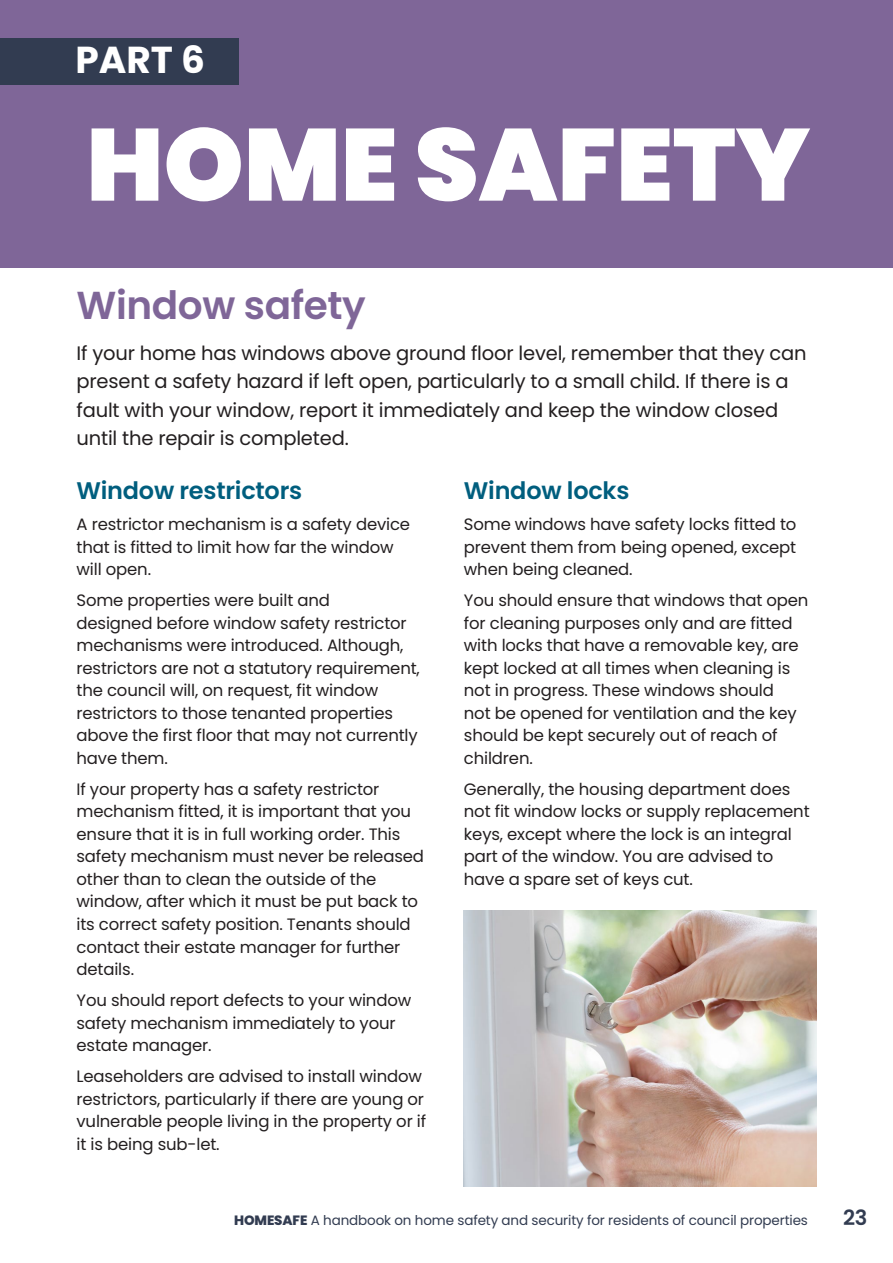
<style>
.page{position:relative;width:893px;height:1263px;background:#fff}
.page>*{position:absolute;margin:0;border:0;box-sizing:border-box;transform-origin:0 0}
.t1{font:900 102px "Poppins";color:#fff}
.t2{font:600 39px "Poppins";letter-spacing:-.01em;color:#7f6698}
.t3{font:700 37.5px "Poppins";color:#fff}
.t4{font:600 24px "Poppins";letter-spacing:-.01em;color:#005e7e}
.t5{font:600 21px "Poppins";color:#323c51}
.t6{font:19.5px/28.5px "Poppins";letter-spacing:-.01em;color:#231f20}
.t7{font:16.5px/22.5px "Poppins";letter-spacing:-.01em;color:#231f20}
.t8{font:13.5px "Poppins";letter-spacing:-.01em;color:#323c51}
.s1{font-weight:800}
</style>
<div class="page">
<div style="left:0;top:0;width:893px;height:267px;background:#7f6698"></div>
<img style="left:463px;top:911px;width:353px;height:275px">
<div style="left:0;top:38px;width:238px;height:47px;background:#323c51"></div>
<h3 class="t3" style="left:75px;top:39px;width:131px">PART 6</h3>
<h1 class="t1" style="left:86px;top:106px;width:725px">HOME SAFETY</h1>
<h2 class="t2" style="left:77px;top:282px;width:291px">Window safety</h2>
<p class="t6" style="left:77px;top:339px;width:732px">If your home has windows above ground floor level, remember that they can present a safety hazard if left open, particularly to a small child. If there is a fault with your window, report it immediately and keep the window closed until the repair is completed.</p>
<h3 class="t4" style="left:77px;top:477px;width:227px">Window restrictors</h3>
<p class="t7" style="left:77px;top:513px;width:335px">A restrictor mechanism is a safety device that is fitted to limit how far the window will open.</p>
<p class="t7" style="left:77px;top:589px;width:345px">Some properties were built and<br>designed before window safety restrictor mechanisms were introduced. Although, restrictors are not a statutory requirement, the council will, on request, fit window restrictors to those tenanted properties above the first floor that may not currently have them.</p>
<p class="t7" style="left:77px;top:778px;width:349px">If your property has a safety restrictor mechanism fitted, it is important that you ensure that it is in full working order. This safety mechanism must never be released other than to clean the outside of the window, after which it must be put back to its correct safety position. Tenants should contact their estate manager for further details.</p>
<p class="t7" style="left:77px;top:989px;width:336px">You should report defects to your window safety mechanism immediately to your estate manager.</p>
<p class="t7" style="left:77px;top:1065px;width:351px">Leaseholders are advised to install window restrictors, particularly if there are young or vulnerable people living in the property or if it is being sub-let.</p>
<h3 class="t4" style="left:464px;top:477px;width:167px">Window locks</h3>
<p class="t7" style="left:464px;top:513px;width:334px;text-align:justify">Some windows have safety locks fitted to prevent them from being opened, except when being cleaned.</p>
<p class="t7" style="left:464px;top:589px;width:346px">You should ensure that windows that open for cleaning purposes only and are fitted with locks that have a removable key, are kept locked at all times when cleaning is not in progress. These windows should<br>not be opened for ventilation and the key should be kept securely out of reach of children.</p>
<p class="t7" style="left:464px;top:778px;width:347px">Generally, the housing department does not fit window locks or supply replacement keys, except where the lock is an integral part of the window. You are advised to have a spare set of keys cut.</p>
<p class="t8" style="left:234px;top:1212px;width:575px"><span class="s1">HOMESAFE</span> A handbook on home safety and security for residents of council properties</p>
<p class="t5" style="left:843px;top:1205px;width:26px">23</p>
</div>
